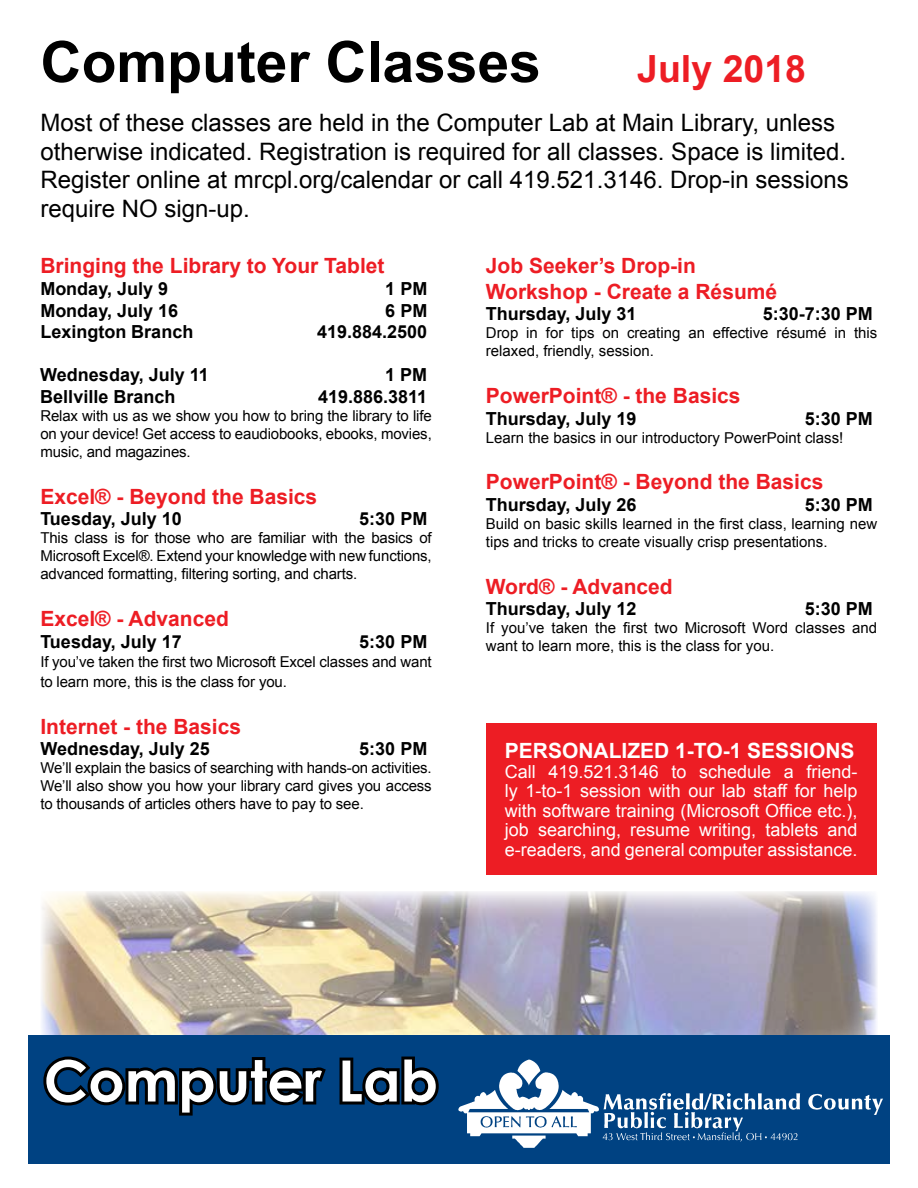
<style>
.page{position:relative;width:918px;height:1188px;background:#fff}
.page>*{position:absolute;margin:0;border:0;box-sizing:border-box;transform-origin:0 0}
.t1{font:700 57px "Arial";color:#000}
.t2{font:700 57px "Century Gothic";color:#fff}
.t3{font:700 37.5px "Arial";color:#ed1d24}
.t4{font:24px/28.5px "Arial";color:#000}
.t5{font:700 21px/25.2px "Arial";color:#ed1d24}
.t6{font:700 21px "Arial";color:#fff}
.t7{font:700 18px "Arial";color:#000}
.t8{font:18px/19.5px "Arial";color:#fff;text-align:justify}
.t9{font:15px/18px "Arial";color:#000}
</style>
<div class="page">
<img style="left:40px;top:891px;width:838px;height:145px">
<div style="left:28px;top:1036px;width:862px;height:128px;background:#004282"></div>
<img style="left:518px;top:1060px;width:27px;height:37px">
<svg style="left:43px;top:1056px;width:283px;height:60px"></svg>
<svg style="left:339px;top:1056px;width:100px;height:50px"></svg>
<div style="left:486px;top:724px;width:391px;height:151px;background:#ed1d24"></div>
<h1 class="t1" style="left:40px;top:24px;width:502px">Computer Classes</h1>
<h2 class="t3" style="left:637px;top:44px;width:170px">July 2018</h2>
<p class="t4" style="left:40px;top:109px;width:810px">Most of these classes are held in the Computer Lab at Main Library, unless otherwise indicated. Registration is required for all classes. Space is limited.<br>Register online at mrcpl.org/calendar or call 419.521.3146. Drop-in sessions require NO sign-up.</p>
<h3 class="t5" style="left:40px;top:254px;width:346px">Bringing the Library to Your Tablet</h3>
<p class="t7" style="left:40px;top:277px;width:129px">Monday, July 9</p>
<p class="t7" style="left:385px;top:277px;width:44px">1 PM</p>
<p class="t7" style="left:40px;top:299px;width:139px">Monday, July 16</p>
<p class="t7" style="left:385px;top:299px;width:44px">6 PM</p>
<p class="t7" style="left:40px;top:320px;width:155px">Lexington Branch</p>
<p class="t7" style="left:317px;top:320px;width:112px">419.884.2500</p>
<p class="t7" style="left:40px;top:363px;width:170px">Wednesday, July 11</p>
<p class="t7" style="left:385px;top:363px;width:44px">1 PM</p>
<p class="t7" style="left:40px;top:385px;width:137px">Bellville Branch</p>
<p class="t7" style="left:318px;top:385px;width:111px">419.886.3811</p>
<p class="t9" style="left:40px;top:407px;width:393px;text-align:justify">Relax with us as we show you how to bring the library to life on your device! Get access to eaudiobooks, ebooks, movies, music, and magazines.</p>
<h3 class="t5" style="left:40px;top:485px;width:278px">Excel® - Beyond the Basics</h3>
<p class="t7" style="left:40px;top:507px;width:143px">Tuesday, July 10</p>
<p class="t7" style="left:359px;top:507px;width:70px">5:30 PM</p>
<p class="t9" style="left:40px;top:529px;width:393px;text-align:justify">This class is for those who are familiar with the basics of Microsoft Excel®. Extend your knowledge with new functions, advanced formatting, filtering sorting, and charts.</p>
<h3 class="t5" style="left:40px;top:607px;width:190px">Excel® - Advanced</h3>
<p class="t7" style="left:40px;top:630px;width:143px">Tuesday, July 17</p>
<p class="t7" style="left:359px;top:630px;width:70px">5:30 PM</p>
<p class="t9" style="left:40px;top:653px;width:393px;line-height:19.5px">If you’ve taken the first two Microsoft Excel classes and want to learn more, this is the class for you.</p>
<h3 class="t5" style="left:40px;top:714px;width:202px">Internet - the Basics</h3>
<p class="t7" style="left:40px;top:737px;width:171px">Wednesday, July 25</p>
<p class="t7" style="left:359px;top:737px;width:70px">5:30 PM</p>
<p class="t9" style="left:40px;top:759px;width:393px;text-align:justify">We’ll explain the basics of searching with hands-on activities.<br>We’ll also show you how your library card gives you access to thousands of articles others have to pay to see.</p>
<h3 class="t5" style="left:486px;top:254px;width:293px">Job Seeker’s Drop-in<br>Workshop - Create a Résumé</h3>
<p class="t7" style="left:486px;top:302px;width:152px">Thursday, July 31</p>
<p class="t7" style="left:763px;top:302px;width:112px">5:30-7:30 PM</p>
<p class="t9" style="left:486px;top:324px;width:393px">Drop in for tips on creating an effective résumé in this relaxed, friendly, session.</p>
<h3 class="t5" style="left:486px;top:384px;width:256px">PowerPoint® - the Basics</h3>
<p class="t7" style="left:486px;top:407px;width:152px">Thursday, July 19</p>
<p class="t7" style="left:805px;top:407px;width:70px">5:30 PM</p>
<p class="t9" style="left:486px;top:429px;width:359px">Learn the basics in our introductory PowerPoint class!</p>
<h3 class="t5" style="left:486px;top:470px;width:339px">PowerPoint® - Beyond the Basics</h3>
<p class="t7" style="left:486px;top:493px;width:152px">Thursday, July 26</p>
<p class="t7" style="left:805px;top:493px;width:70px">5:30 PM</p>
<p class="t9" style="left:486px;top:515px;width:393px">Build on basic skills learned in the first class, learning new tips and tricks to create visually crisp presentations.</p>
<h3 class="t5" style="left:486px;top:575px;width:188px">Word® - Advanced</h3>
<p class="t7" style="left:486px;top:597px;width:152px">Thursday, July 12</p>
<p class="t7" style="left:805px;top:597px;width:70px">5:30 PM</p>
<p class="t9" style="left:486px;top:619px;width:393px">If you’ve taken the first two Microsoft Word classes and want to learn more, this is the class for you.</p>
<h3 class="t6" style="left:505px;top:737px;width:351px">PERSONALIZED 1-TO-1 SESSIONS</h3>
<p class="t8" style="left:505px;top:762px;width:354px">Call 419.521.3146 to schedule a friend&shy;ly 1-to-1 session with our lab staff for help with software training (Microsoft Office etc.), job searching, resume writing, tablets and e-readers, and general computer assistance.</p>
<h1 class="t2" style="left:44px;top:1045px;width:396px">Computer Lab</h1>
</div>
